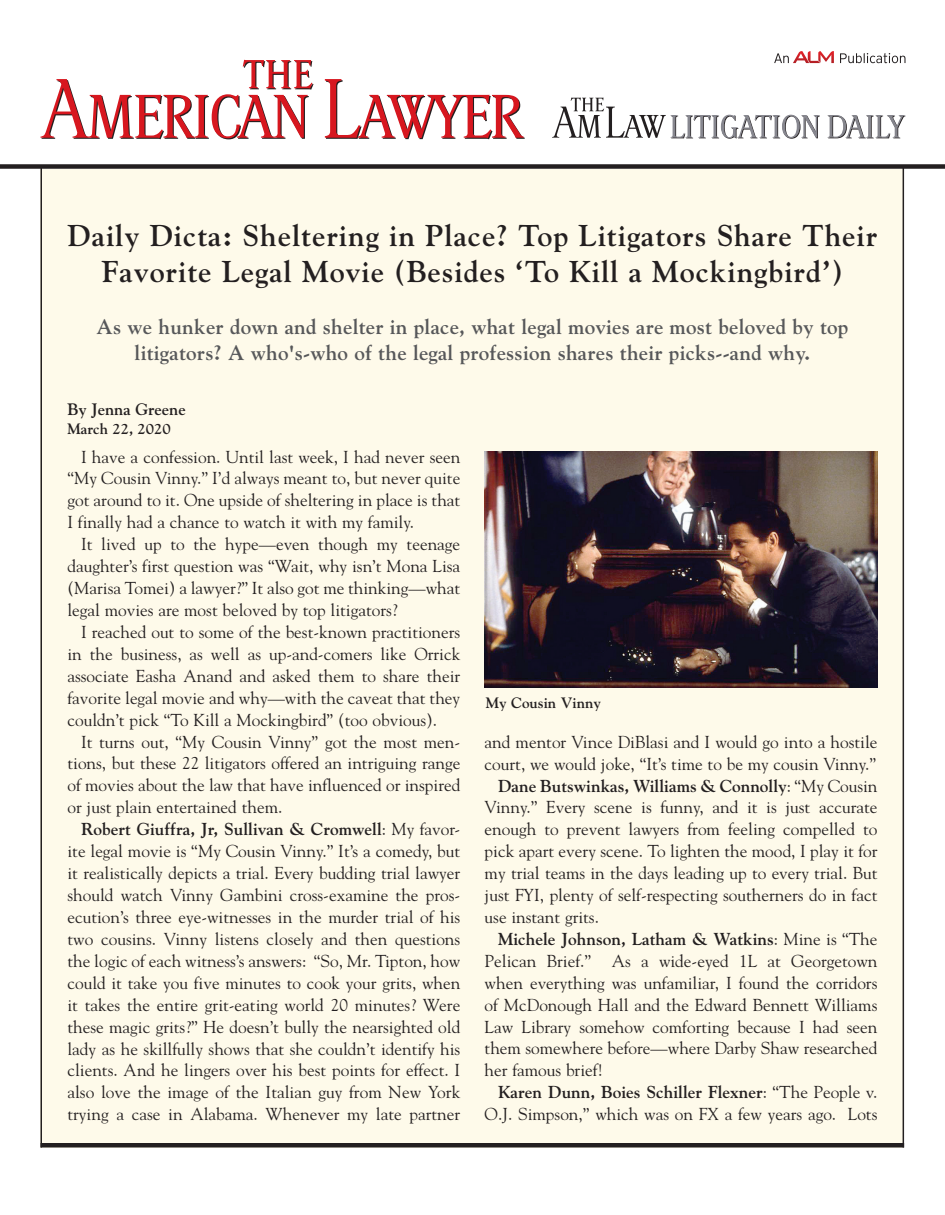
<style>
.page{position:relative;width:945px;height:1215px;background:#fff}
.page>*{position:absolute;margin:0;border:0;box-sizing:border-box;transform-origin:0 0}
.t1{font:700 30px/36px "Goudy Std";letter-spacing:.03em;color:#231f20;text-align:center}
.t2{font:700 21px/25.5px "Goudy Std";letter-spacing:.01em;color:#57585a;text-align:center}
.t3{font:17.25px/21.9px "Goudy Std";color:#231f20;text-align:justify}
.t4{font:700 17.25px "Goudy Std";color:#231f20}
.t5{font:700 16.5px "Goudy Std";color:#231f20}
.t6{font:700 15px "Goudy Std";color:#231f20}
.s1{font-weight:700}
.s2{font-weight:400}
</style>
<div class="page">
<div style="left:40px;top:169px;width:864px;height:979px;background:#fefaea"></div>
<div style="left:0;top:164px;width:945px;height:5px;background:#231f20"></div>
<div style="left:41px;top:1143px;width:863px;height:5px;background:#231f20"></div>
<hr style="left:40px;top:168px;width:2px;height:979px;background:#231f20">
<hr style="left:903px;top:168px;width:1px;height:979px;background:#231f20">
<svg style="left:325px;top:79px;width:200px;height:60px"></svg>
<svg style="left:41px;top:60px;width:273px;height:79px"></svg>
<svg style="left:840px;top:53px;width:66px;height:10px"></svg>
<svg style="left:774px;top:51px;width:60px;height:12px"></svg>
<svg style="left:828px;top:115px;width:77px;height:23px"></svg>
<svg style="left:552px;top:98px;width:268px;height:41px"></svg>
<img style="left:485px;top:451px;width:392px;height:237px">
<h1 class="t1" style="left:68px;top:218px;width:811px">Daily Dicta: Sheltering in Place? Top Litigators Share Their<br>Favorite Legal Movie (Besides ‘To Kill a Mockingbird’)</h1>
<p class="t2" style="left:97px;top:314px;width:753px">As we hunker down and shelter in place, what legal movies are most beloved by top litigators? A who's-who of the legal profession shares their picks--and why.</p>
<p class="t5" style="left:68px;top:400px;width:120px">By Jenna Greene</p>
<p class="t6" style="left:68px;top:420px;width:105px">March 22, 2020</p>
<p class="t3" style="left:67px;top:445px;width:394px;text-indent:14px">I have a confession. Until last week, I had never seen “My Cousin Vinny.” I’d always meant to, but never quite got around to it. One upside of sheltering in place is that I finally had a chance to watch it with my family.</p>
<p class="t3" style="left:67px;top:533px;width:394px;text-indent:14px">It lived up to the hype—even though my teenage daughter’s first question was “Wait, why isn’t Mona Lisa (Marisa Tomei) a lawyer?” It also got me thinking—what legal movies are most beloved by top litigators?</p>
<p class="t3" style="left:67px;top:621px;width:394px;text-indent:14px">I reached out to some of the best-known practitioners in the business, as well as up-and-comers like Orrick associate Easha Anand and asked them to share their favorite legal movie and why—with the caveat that they couldn’t pick “To Kill a Mockingbird” (too obvious).</p>
<p class="t3" style="left:67px;top:730px;width:394px;text-indent:14px">It turns out, “My Cousin Vinny” got the most men&shy;tions, but these 22 litigators offered an intriguing range of movies about the law that have influenced or inspired or just plain entertained them.</p>
<p class="t3" style="left:67px;top:818px;width:394px;text-indent:14px"><span class="s1">Robert Giuffra, Jr, Sullivan &amp; Cromwell</span>: My favor&shy;ite legal movie is “My Cousin Vinny.” It’s a comedy, but it realistically depicts a trial. Every budding trial lawyer should watch Vinny Gambini cross-examine the pros&shy;ecution’s three eye-witnesses in the murder trial of his two cousins. Vinny listens closely and then questions the logic of each witness’s answers: “So, Mr. Tipton, how could it take you five minutes to cook your grits, when it takes the entire grit-eating world 20 minutes? Were these magic grits?” He doesn’t bully the nearsighted old lady as he skillfully shows that she couldn’t identify his clients. And he lingers over his best points for effect. I also love the image of the Italian guy from New York trying a case in Alabama. Whenever my late partner</p>
<p class="t6" style="left:486px;top:694px;width:117px">My Cousin Vinny</p>
<p class="t3" style="left:485px;top:731px;width:394px">and mentor Vince DiBlasi and I would go into a hostile</p>
<p class="t3" style="left:485px;top:753px;width:393px">court, we would joke, “It’s time to be my cousin Vinny.”</p>
<p class="t4" style="left:498px;top:775px;width:381px">Dane Butswinkas, Williams &amp; Connolly<span class="s2">: “My Cousin</span></p>
<p class="t3" style="left:485px;top:796px;width:394px">Vinny.” Every scene is funny, and it is just accurate</p>
<p class="t3" style="left:485px;top:818px;width:394px">enough to prevent lawyers from feeling compelled to</p>
<p class="t3" style="left:485px;top:840px;width:394px">pick apart every scene. To lighten the mood, I play it for</p>
<p class="t3" style="left:485px;top:862px;width:394px">my trial teams in the days leading up to every trial. But</p>
<p class="t3" style="left:485px;top:884px;width:394px">just FYI, plenty of self-respecting southerners do in fact</p>
<p class="t3" style="left:485px;top:906px;width:116px">use instant grits.</p>
<p class="t4" style="left:498px;top:929px;width:381px">Michele Johnson, Latham &amp; Watkins<span class="s2">: Mine is “The</span></p>
<p class="t3" style="left:485px;top:950px;width:394px">Pelican Brief.” As a wide-eyed 1L at Georgetown</p>
<p class="t3" style="left:485px;top:972px;width:394px">when everything was unfamiliar, I found the corridors</p>
<p class="t3" style="left:485px;top:993px;width:394px">of McDonough Hall and the Edward Bennett Williams</p>
<p class="t3" style="left:485px;top:1015px;width:394px">Law Library somehow comforting because I had seen</p>
<p class="t3" style="left:485px;top:1037px;width:394px">them somewhere before—where Darby Shaw researched</p>
<p class="t3" style="left:485px;top:1059px;width:120px">her famous brief!</p>
<p class="t4" style="left:498px;top:1082px;width:381px">Karen Dunn, Boies Schiller Flexner<span class="s2">: “The People v.</span></p>
<p class="t3" style="left:485px;top:1103px;width:394px">O.J. Simpson,” which was on FX a few years ago. Lots</p>
</div>
